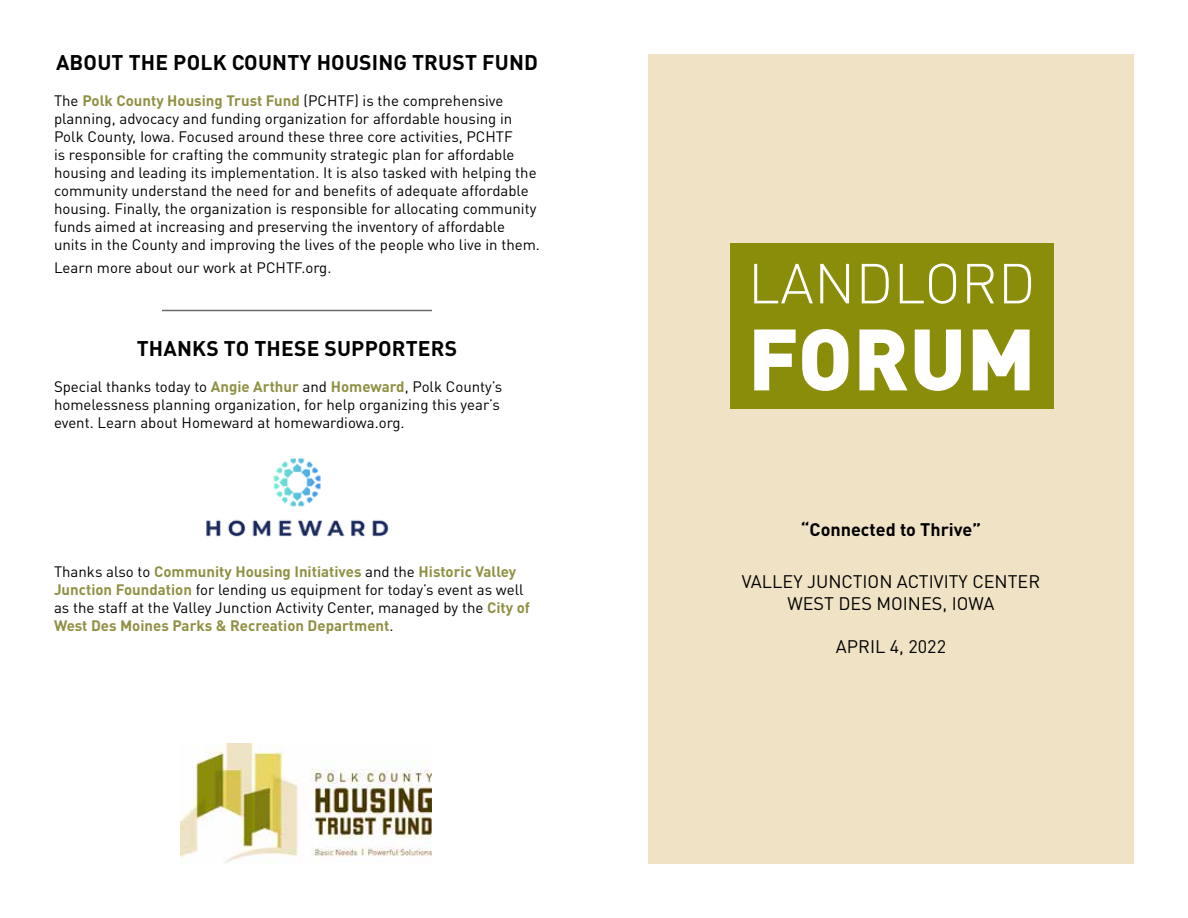
<style>
.page{position:relative;width:1188px;height:918px;background:#fff}
.page>*{position:absolute;margin:0;border:0;box-sizing:border-box;transform-origin:0 0}
.t1{font:900 85.5px "DIN Pro";letter-spacing:.005em;color:#fff}
.t2{font:300 55.5px "DIN Pro";letter-spacing:.01em;color:#fff}
.t3{font:700 21px "DIN Pro";letter-spacing:.01em;color:#000}
.t4{font:18px/21.6px "DIN Pro";color:#000;text-align:center}
.t5{font:700 18px "DIN Pro";color:#000}
.t6{font:15px/18px "DIN Pro";color:#000}
.s1{font-weight:700;color:#909044}
</style>
<div class="page">
<div style="left:648px;top:54px;width:486px;height:810px;background:#f0e3c5"></div>
<div style="left:730px;top:243px;width:324px;height:165px;background:#8a8d09"></div>
<hr style="left:162px;top:310px;width:270px;height:1px;background:#6a6a6a">
<img style="left:206px;top:458px;width:183px;height:79px">
<img style="left:180px;top:744px;width:251px;height:120px">
<h3 class="t3" style="left:56px;top:48px;width:483px">ABOUT THE POLK COUNTY HOUSING TRUST FUND</h3>
<p class="t6" style="left:54px;top:91px;width:487px">The <span class="s1">Polk County Housing Trust Fund</span> (PCHTF) is the comprehensive planning, advocacy and funding organization for affordable housing in Polk County, Iowa. Focused around these three core activities, PCHTF<br>is responsible for crafting the community strategic plan for affordable housing and leading its implementation. It is also tasked with helping the community understand the need for and benefits of adequate affordable housing. Finally, the organization is responsible for allocating community funds aimed at increasing and preserving the inventory of affordable units in the County and improving the lives of the people who live in them.</p>
<p class="t6" style="left:54px;top:258px;width:279px">Learn more about our work at PCHTF.org.</p>
<h3 class="t3" style="left:137px;top:334px;width:322px">THANKS TO THESE SUPPORTERS</h3>
<p class="t6" style="left:54px;top:377px;width:450px">Special thanks today to <span class="s1">Angie Arthur</span> and <span class="s1">Homeward</span>, Polk County’s homelessness planning organization, for help organizing this year’s event. Learn about Homeward at homewardiowa.org.</p>
<p class="t6" style="left:54px;top:562px;width:478px">Thanks also to <span class="s1">Community Housing Initiatives</span> and the <span class="s1">Historic Valley Junction Foundation</span> for lending us equipment for today’s event as well as the staff at the Valley Junction Activity Center, managed by the <span class="s1">City of West Des Moines Parks &amp; Recreation Department</span>.</p>
<h2 class="t2" style="left:748px;top:246px;width:289px">LANDLORD</h2>
<h1 class="t1" style="left:748px;top:301px;width:289px">FORUM</h1>
<p class="t5" style="left:801px;top:517px;width:182px">“Connected to Thrive”</p>
<p class="t4" style="left:742px;top:570px;width:300px">VALLEY JUNCTION ACTIVITY CENTER<br>WEST DES MOINES, IOWA</p>
<p class="t4" style="left:836px;top:635px;width:112px">APRIL 4, 2022</p>
</div>
